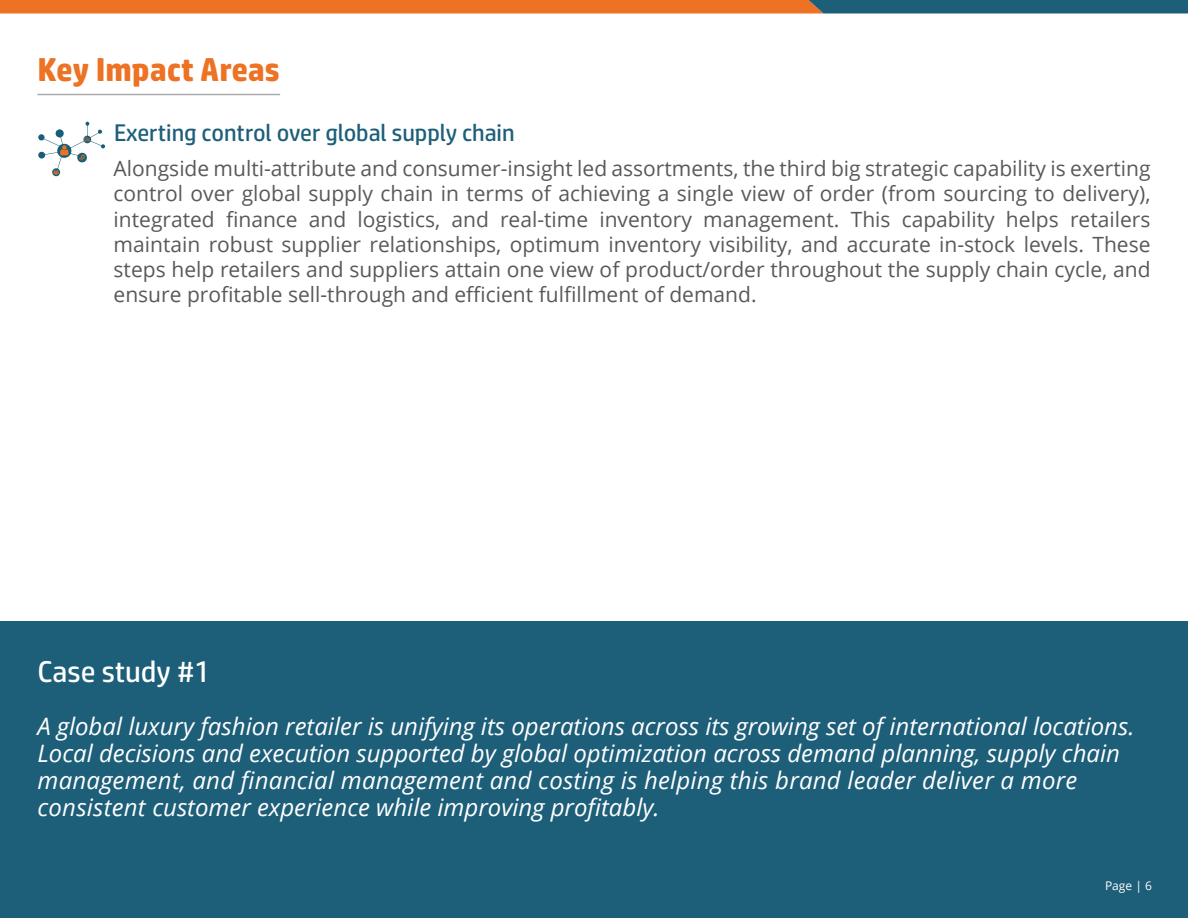
<style>
.page{position:relative;width:1188px;height:918px;background:#fff}
.page>*{position:absolute;margin:0;border:0;box-sizing:border-box;transform-origin:0 0}
.Heading{font:700 33px "HP Simplified W02";color:#ed7223}
.Heading_normal{font:30px "HP Simplified W02";color:#fff}
.t1{font:italic 24px/27px "Open Sans";color:#fff}
.Heading_normal-2{font:24px "HP Simplified W02";color:#1d5e79}
.t2{font:21px/25.2px "Open Sans";color:#58595b;text-align:justify}
.Page{font:12px "Open Sans";color:#fff}
</style>
<div class="page">
<svg style="left:0;top:0;width:1188px;height:14px;background:#af7144"></svg>
<div style="left:0;top:621px;width:1188px;height:297px;background:#1d5e79"></div>
<hr style="left:38px;top:94px;width:242px;height:1px;background:#acacad">
<svg style="left:38px;top:122px;width:67px;height:55px"></svg>
<p class="Heading" style="left:38px;top:48px;width:244px">Key Impact Areas</p>
<p class="Heading_normal-2" style="left:114px;top:117px;width:402px">Exerting control over global supply chain</p>
<p class="t2" style="left:114px;top:155px;width:1038px">Alongside multi-attribute and consumer-insight led assortments, the third big strategic capability is exerting control over global supply chain in terms of achieving a single view of order (from sourcing to delivery), integrated finance and logistics, and real-time inventory management. This capability helps retailers maintain robust supplier relationships, optimum inventory visibility, and accurate in-stock levels. These steps help retailers and suppliers attain one view of product/order throughout the supply chain cycle, and ensure profitable sell-through and efficient fulfillment of demand.</p>
<p class="Heading_normal" style="left:38px;top:652px;width:174px">Case study #1</p>
<p class="t1" style="left:38px;top:713px;width:1098px">A global luxury fashion retailer is unifying its operations across its growing set of international locations.<br>Local decisions and execution supported by global optimization across demand planning, supply chain management, and financial management and costing is helping this brand leader deliver a more consistent customer experience while improving profitably.</p>
<p class="Page" style="left:1105px;top:878px;width:48px">Page | 6</p>
</div>
